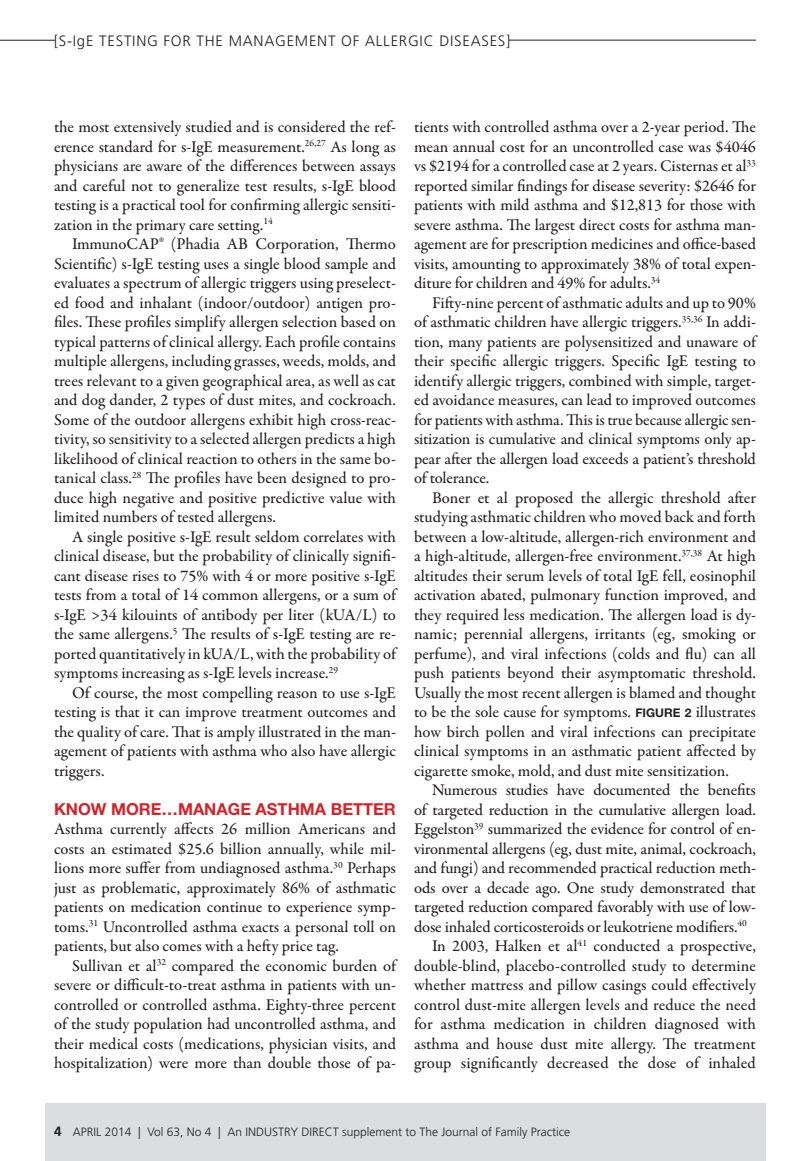
<style>
.page{position:relative;width:810px;height:1161px;background:#fff}
.page>*{position:absolute;margin:0;border:0;box-sizing:border-box;transform-origin:0 0}
.Body_text_indent{font:500 16.5px/19.5px "Garamond Premr Pro";letter-spacing:-.005em;color:#231f20;text-align:justify}
.Body_text{font:500 16.5px/19.5px "Garamond Premr Pro";color:#231f20;text-align:justify}
.Subhead1{font:700 16.5px "Helvetica Neue LT Std";color:#d1232a}
.t1{font:300 15px "Frutiger LT Std";letter-spacing:.05em;color:#231f20}
.t2{font:300 12px "Frutiger LT Std";color:#231f20}
.s1{font-size:19.5px}
.s2{font-family:"Helvetica Neue LT Std";font-weight:700;font-size:12px}
.s3{font-weight:700;font-size:13.5px}
</style>
<div class="page">
<div style="left:45px;top:1103px;width:720px;height:58px;background:#dcdddf"></div>
<hr style="left:0;top:40px;width:55px;height:1px;background:#231f20">
<hr style="left:509px;top:40px;width:247px;height:1px;background:#231f20">
<p class="t1" style="left:54px;top:32px;width:458px">[S-IgE TESTING FOR THE MANAGEMENT OF ALLERGIC DISEASES]</p>
<p class="Body_text_indent" style="left:54px;top:117px;width:344px">the most extensively studied and is considered the ref&shy;erence standard for s-IgE measurement.<sup>26,27</sup> As long as physicians are aware of the differences between assays and careful not to generalize test results, s-IgE blood testing is a practical tool for confirming allergic sensiti&shy;zation in the primary care setting.<sup>14</sup></p>
<p class="Body_text_indent" style="left:54px;top:234px;width:344px;text-indent:18px">ImmunoCAP<span class="s1">®</span> (Phadia AB Corporation, Thermo Scientific) s-IgE testing uses a single blood sample and evaluates a spectrum of allergic triggers using preselect&shy;ed food and inhalant (indoor/outdoor) antigen pro&shy;files. These profiles simplify allergen selection based on typical patterns of clinical allergy. Each profile contains multiple allergens, including grasses, weeds, molds, and trees relevant to a given geographical area, as well as cat and dog dander, 2 types of dust mites, and cockroach.<br>Some of the outdoor allergens exhibit high cross-reac&shy;tivity, so sensitivity to a selected allergen predicts a high likelihood of clinical reaction to others in the same bo&shy;tanical class.<sup>28</sup> The profiles have been designed to pro&shy;duce high negative and positive predictive value with limited numbers of tested allergens.</p>
<p class="Body_text_indent" style="left:54px;top:527px;width:344px;text-indent:18px">A single positive s-IgE result seldom correlates with clinical disease, but the probability of clinically signifi&shy;cant disease rises to 75% with 4 or more positive s-IgE tests from a total of 14 common allergens, or a sum of s-IgE &gt;34 kilouints of antibody per liter (kUA/L) to the same allergens.<sup>5</sup> The results of s-IgE testing are re&shy;ported quantitatively in kUA/L, with the probability of symptoms increasing as s-IgE levels increase.<sup>29</sup></p>
<p class="Body_text_indent" style="left:54px;top:683px;width:344px;text-indent:18px">Of course, the most compelling reason to use s-IgE testing is that it can improve treatment outcomes and the quality of care. That is amply illustrated in the man&shy;agement of patients with asthma who also have allergic triggers.</p>
<p class="Subhead1" style="left:54px;top:798px;width:343px">KNOW MORE…MANAGE ASTHMA BETTER</p>
<p class="Body_text" style="left:54px;top:819px;width:344px">Asthma currently affects 26 million Americans and costs an estimated $25.6 billion annually, while mil&shy;lions more suffer from undiagnosed asthma.<sup>30</sup> Perhaps just as problematic, approximately 86% of asthmatic patients on medication continue to experience symp&shy;toms.<sup>31</sup> Uncontrolled asthma exacts a personal toll on patients, but also comes with a hefty price tag.</p>
<p class="Body_text_indent" style="left:54px;top:956px;width:344px;text-indent:18px">Sullivan et al<sup>32</sup> compared the economic burden of severe or difficult-to-treat asthma in patients with un&shy;controlled or controlled asthma. Eighty-three percent of the study population had uncontrolled asthma, and their medical costs (medications, physician visits, and hospitalization) were more than double those of pa-</p>
<p class="Body_text_indent" style="left:414px;top:117px;width:344px">tients with controlled asthma over a 2-year period. The mean annual cost for an uncontrolled case was $4046 vs $2194 for a controlled case at 2 years. Cisternas et al<sup>33 </sup>reported similar findings for disease severity: $2646 for patients with mild asthma and $12,813 for those with severe asthma. The largest direct costs for asthma man&shy;agement are for prescription medicines and office-based visits, amounting to approximately 38% of total expen&shy;diture for children and 49% for adults.<sup>34</sup></p>
<p class="Body_text_indent" style="left:414px;top:293px;width:344px;text-indent:18px">Fifty-nine percent of asthmatic adults and up to 90% of asthmatic children have allergic triggers.<sup>35,36</sup> In addi&shy;tion, many patients are polysensitized and unaware of their specific allergic triggers. Specific IgE testing to identify allergic triggers, combined with simple, target&shy;ed avoidance measures, can lead to improved outcomes for patients with asthma. This is true because allergic sen&shy;sitization is cumulative and clinical symptoms only ap&shy;pear after the allergen load exceeds a patient’s threshold of tolerance.</p>
<p class="Body_text_indent" style="left:414px;top:488px;width:344px;text-indent:18px">Boner et al proposed the allergic threshold after studying asthmatic children who moved back and forth between a low-altitude, allergen-rich environment and a high-altitude, allergen-free environment.<sup>37,38</sup> At high altitudes their serum levels of total IgE fell, eosinophil activation abated, pulmonary function improved, and they required less medication. The allergen load is dy&shy;namic; perennial allergens, irritants (eg, smoking or perfume), and viral infections (colds and flu) can all push patients beyond their asymptomatic threshold.<br>Usually the most recent allergen is blamed and thought to be the sole cause for symptoms. <span class="s2">FIGURE 2</span> illustrates how birch pollen and viral infections can precipitate clinical symptoms in an asthmatic patient affected by cigarette smoke, mold, and dust mite sensitization.</p>
<p class="Body_text_indent" style="left:414px;top:780px;width:344px;text-indent:18px">Numerous studies have documented the benefits of targeted reduction in the cumulative allergen load.<br>Eggelston<sup>39</sup> summarized the evidence for control of en&shy;vironmental allergens (eg, dust mite, animal, cockroach, and fungi) and recommended practical reduction meth&shy;ods over a decade ago. One study demonstrated that targeted reduction compared favorably with use of low&shy;dose inhaled corticosteroids or leukotriene modifiers.<sup>40</sup></p>
<p class="Body_text_indent" style="left:414px;top:936px;width:344px;text-indent:18px">In 2003, Halken et al<sup>41</sup> conducted a prospective, double-blind, placebo-controlled study to determine whether mattress and pillow casings could effectively control dust-mite allergen levels and reduce the need for asthma medication in children diagnosed with asthma and house dust mite allergy. The treatment group significantly decreased the dose of inhaled</p>
<p class="t2" style="left:54px;top:1125px;width:518px"><span class="s3">4</span> APRIL 2014 | Vol 63, No 4 | An INDUSTRY DIRECT supplement to The Journal of Family Practice</p>
</div>
